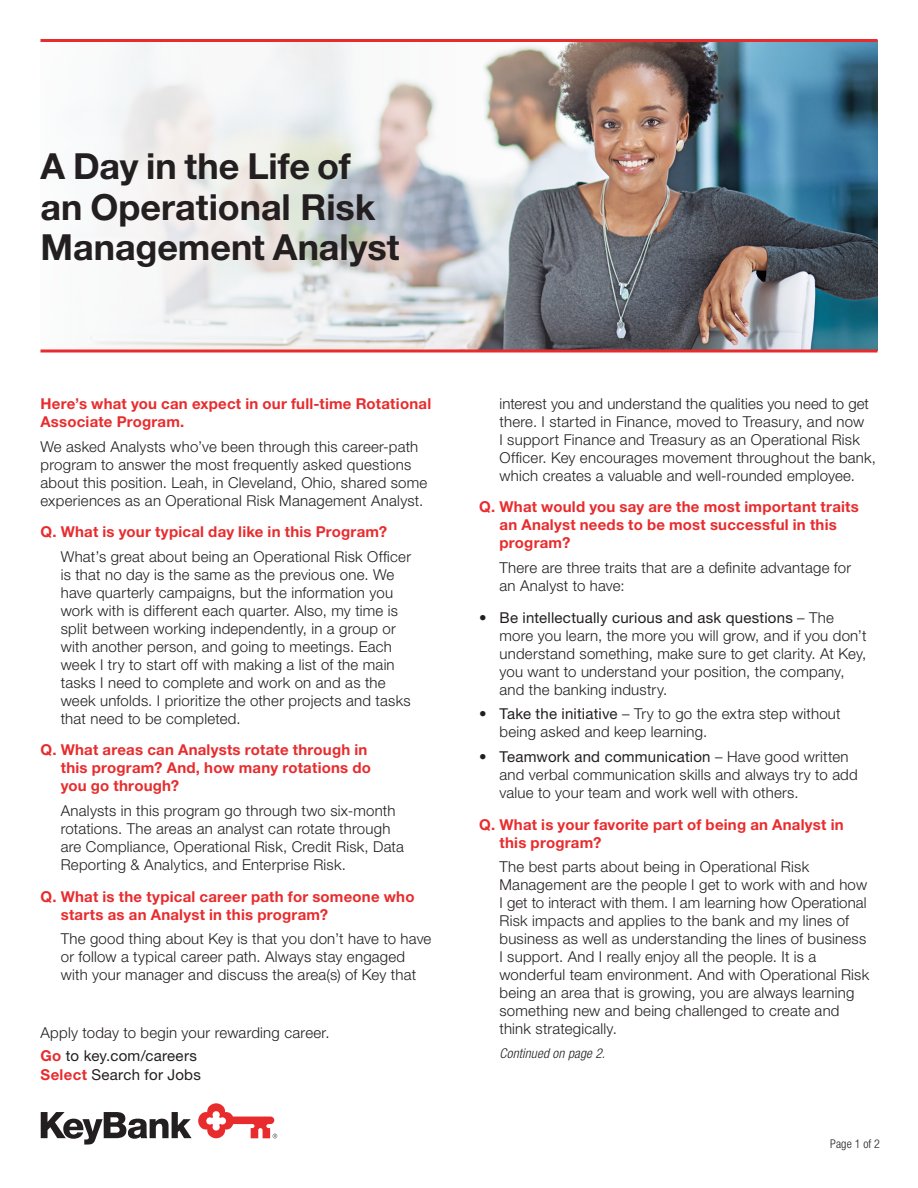
<style>
.page{position:relative;width:918px;height:1188px;background:#fff}
.page>*{position:absolute;margin:0;border:0;box-sizing:border-box;transform-origin:0 0}
.t1{font:700 36px/40.5px "Helvetica Neue LT Std";color:#231f20}
.t2{font:300 15px/18px "Helvetica Neue LT Std";letter-spacing:.015em;color:#231f20}
.t3{font:700 15px/18px "Helvetica Neue LT Std";letter-spacing:.015em;color:#e82c2e}
.t4{font:15px "Helvetica Neue LT Std";letter-spacing:.015em;color:#231f20}
.t5{font:italic 300 condensed 13.5px "Helvetica Neue LT Std";letter-spacing:.015em;color:#231f20}
.t6{font:300 condensed 12px "Helvetica Neue LT Std";letter-spacing:.005em;color:#231f20}
.s1{font-weight:700;color:#e82c2e}
.s2{font-weight:400}
</style>
<div class="page">
<svg style="left:41px;top:1112px;width:151px;height:33px"></svg>
<svg style="left:198px;top:1103px;width:79px;height:35px"></svg>
<img style="left:40px;top:42px;width:838px;height:308px">
<hr style="left:40px;top:350px;width:838px;height:2px;background:#e82c2e">
<hr style="left:40px;top:39px;width:838px;height:3px;background:#e82c2e">
<h1 class="t1" style="left:40px;top:145px;width:360px">A Day in the Life of an Operational Risk<br>Management Analyst</h1>
<p class="t3" style="left:40px;top:394px;width:392px">Here’s what you can expect in our full-time Rotational<br>Associate Program.</p>
<p class="t2" style="left:40px;top:437px;width:388px">We asked Analysts who’ve been through this career-path program to answer the most frequently asked questions about this position. Leah, in Cleveland, Ohio, shared some experiences as an Operational Risk Management Analyst.</p>
<p class="t3" style="left:40px;top:523px;width:348px">Q. What is your typical day like in this Program?</p>
<p class="t2" style="left:61px;top:547px;width:352px">What’s great about being an Operational Risk Officer is that no day is the same as the previous one. We have quarterly campaigns, but the information you work with is different each quarter. Also, my time is split between working independently, in a group or with another person, and going to meetings. Each week I try to start off with making a list of the main tasks I need to complete and work on and as the week unfolds. I prioritize the other projects and tasks that need to be completed.</p>
<p class="t3" style="left:61px;top:741px;width:312px;text-indent:-20px">Q. What areas can Analysts rotate through in this program? And, how many rotations do you go through?</p>
<p class="t2" style="left:61px;top:802px;width:345px">Analysts in this program go through two six-month rotations. The areas an analyst can rotate through are Compliance, Operational Risk, Credit Risk, Data Reporting &amp; Analytics, and Enterprise Risk.</p>
<p class="t3" style="left:61px;top:887px;width:355px;text-indent:-20px">Q. What is the typical career path for someone who starts as an Analyst in this program?</p>
<p class="t2" style="left:61px;top:930px;width:372px">The good thing about Key is that you don’t have to have or follow a typical career path. Always stay engaged with your manager and discuss the area(s) of Key that</p>
<p class="t2" style="left:40px;top:1021px;width:291px;line-height:22.8px">Apply today to begin your rewarding career.<br><span class="s1">Go</span> <span class="s2">to key.com/careers</span></p>
<p class="t4" style="left:40px;top:1066px;width:162px"><span class="s1">Select</span> Search for Jobs</p>
<p class="t2" style="left:500px;top:394px;width:378px">interest you and understand the qualities you need to get there. I started in Finance, moved to Treasury, and now<br>I support Finance and Treasury as an Operational Risk Officer. Key encourages movement throughout the bank, which creates a valuable and well-rounded employee.</p>
<p class="t3" style="left:500px;top:498px;width:361px;text-indent:-20px">Q. What would you say are the most important traits an Analyst needs to be most successful in this program?</p>
<p class="t2" style="left:500px;top:559px;width:353px">There are three traits that are a definite advantage for an Analyst to have:</p>
<p class="t2" style="left:500px;top:608px;width:369px;text-indent:-20px">• <span class="s2">Be intellectually curious and ask questions</span> – The more you learn, the more you will grow, and if you don’t understand something, make sure to get clarity. At Key, you want to understand your position, the company, and the banking industry.</p>
<p class="t2" style="left:500px;top:705px;width:343px;text-indent:-20px">• <span class="s2">Take the initiative</span> – Try to go the extra step without being asked and keep learning.</p>
<p class="t2" style="left:500px;top:748px;width:360px;text-indent:-20px">• <span class="s2">Teamwork and communication</span> – Have good written and verbal communication skills and always try to add value to your team and work well with others.</p>
<p class="t3" style="left:500px;top:815px;width:346px;text-indent:-20px">Q. What is your favorite part of being an Analyst in this program?</p>
<p class="t2" style="left:500px;top:858px;width:371px">The best parts about being in Operational Risk Management are the people I get to work with and how I get to interact with them. I am learning how Operational Risk impacts and applies to the bank and my lines of business as well as understanding the lines of business I support. And I really enjoy all the people. It is a wonderful team environment. And with Operational Risk being an area that is growing, you are always learning something new and being challenged to create and think strategically.</p>
<p class="t5" style="left:500px;top:1045px;width:107px">Continued on page 2.</p>
<p class="t6" style="left:830px;top:1136px;width:51px">Page 1 of 2</p>
</div>
